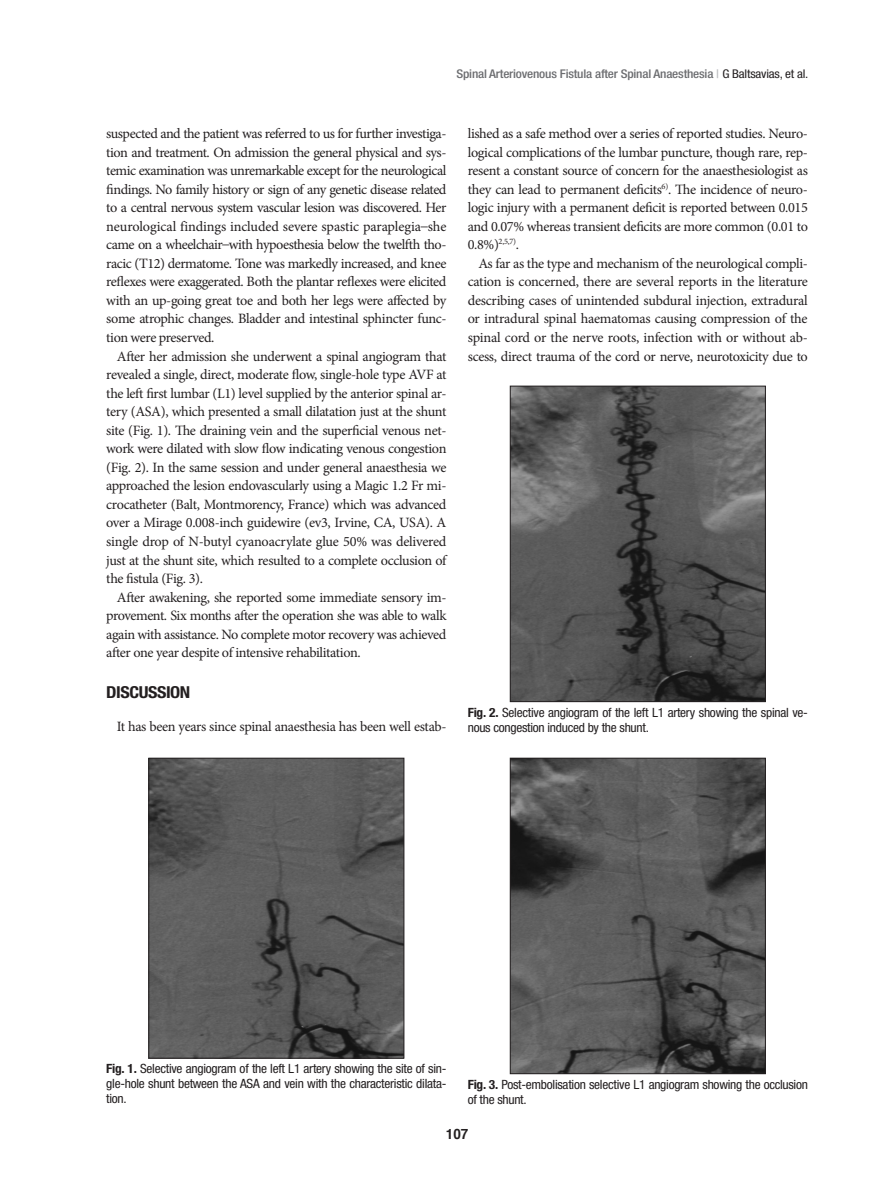
<style>
.page{position:relative;width:893px;height:1191px;background:#fff}
.page>*{position:absolute;margin:0;border:0;box-sizing:border-box;transform-origin:0 0}
.중제_JKNS{font:700 condensed 16.5px "Helvetica Neue LT Std";letter-spacing:-.025em;color:#231f20;scale:1.1 1}
.본문_JKNS{font:14.25px/18.6px "Minion Pro";letter-spacing:-.03em;color:#231f20;text-align:justify}
.t1{font:700 14.25px "Helvetica";color:#231f20;scale:.95 1}
.사진설명_JKNS{font:condensed 12.75px/15px "Helvetica Neue LT Std";letter-spacing:-.02em;color:#231f20;scale:1.05 1}
.런닝_JKNS{font:500 condensed 12px "Helvetica Neue LT Std";letter-spacing:-.015em;color:#6c6d70;scale:1.1 1}
.s1{color:#bcbdc0}
.s2{font-weight:400;color:#231f20}
.s3{font-family:"Helvetica Neue LT Std";font-weight:300;font-stretch:condensed}
.s4{font-weight:700}
</style>
<div class="page">
<img style="left:151px;top:760px;width:251px;height:296px">
<div style="left:149px;top:758px;width:255px;height:300px;border:1px solid #231f20"></div>
<img style="left:512px;top:388px;width:252px;height:312px">
<div style="left:510px;top:386px;width:256px;height:316px;border:1px solid #231f20"></div>
<img style="left:512px;top:760px;width:252px;height:312px">
<div style="left:510px;top:758px;width:256px;height:316px;border:1px solid #231f20"></div>
<p class="런닝_JKNS" style="left:456px;top:67px;width:321px">Spinal Arteriovenous Fistula after Spinal Anaesthesia <span class="s1">|</span> <span class="s2">G Baltsavias, et al.</span></p>
<p class="본문_JKNS" style="left:106px;top:124px;width:342px">suspected and the patient was referred to us for further investiga&shy;tion and treatment. On admission the general physical and sys&shy;temic examination was unremarkable except for the neurological findings. No family history or sign of any genetic disease related to a central nervous system vascular lesion was discovered. Her neurological findings included severe spastic paraplegia<span class="s3">–</span>she came on a wheelchair<span class="s3">–</span>with hypoesthesia below the twelfth tho&shy;racic (T12) dermatome. Tone was markedly increased, and knee reflexes were exaggerated. Both the plantar reflexes were elicited with an up-going great toe and both her legs were affected by some atrophic changes. Bladder and intestinal sphincter func&shy;tion were preserved.</p>
<p class="본문_JKNS" style="left:106px;top:347px;width:342px;text-indent:11px">After her admission she underwent a spinal angiogram that revealed a single, direct, moderate flow, single-hole type AVF at the left first lumbar (L1) level supplied by the anterior spinal ar&shy;tery (ASA), which presented a small dilatation just at the shunt site (Fig. 1). The draining vein and the superficial venous net&shy;work were dilated with slow flow indicating venous congestion (Fig. 2). In the same session and under general anaesthesia we approached the lesion endovascularly using a Magic 1.2 Fr mi&shy;crocatheter (Balt, Montmorency, France) which was advanced over a Mirage 0.008-inch guidewire (ev3, Irvine, CA, USA). A single drop of N-butyl cyanoacrylate glue 50% was delivered just at the shunt site, which resulted to a complete occlusion of the fistula (Fig. 3).</p>
<p class="본문_JKNS" style="left:106px;top:588px;width:342px;text-indent:11px">After awakening, she reported some immediate sensory im&shy;provement. Six months after the operation she was able to walk again with assistance. No complete motor recovery was achieved after one year despite of intensive rehabilitation.</p>
<p class="중제_JKNS" style="left:106px;top:682px;width:78px">DISCUSSION</p>
<p class="본문_JKNS" style="left:117px;top:717px;width:331px">It has been years since spinal anaesthesia has been well estab-</p>
<p class="본문_JKNS" style="left:468px;top:124px;width:342px">lished as a safe method over a series of reported studies. Neuro&shy;logical complications of the lumbar puncture, though rare, rep&shy;resent a constant source of concern for the anaesthesiologist as they can lead to permanent deficits<sup>6)</sup>. The incidence of neuro&shy;logic injury with a permanent deficit is reported between 0.015 and 0.07% whereas transient deficits are more common (0.01 to 0.8%)<sup>2,5,7)</sup>.</p>
<p class="본문_JKNS" style="left:468px;top:254px;width:342px;text-indent:11px">As far as the type and mechanism of the neurological compli&shy;cation is concerned, there are several reports in the literature describing cases of unintended subdural injection, extradural or intradural spinal haematomas causing compression of the spinal cord or the nerve roots, infection with or without ab&shy;scess, direct trauma of the cord or nerve, neurotoxicity due to</p>
<p class="사진설명_JKNS" style="left:468px;top:704px;width:325px"><span class="s4">Fig. 2.</span> Selective angiogram of the left L1 artery showing the spinal ve&shy;nous congestion induced by the shunt.</p>
<p class="사진설명_JKNS" style="left:106px;top:1061px;width:325px;text-align:justify"><span class="s4">Fig. 1.</span> Selective angiogram of the left L1 artery showing the site of sin&shy;gle-hole shunt between the ASA and vein with the characteristic dilata&shy;tion.</p>
<p class="사진설명_JKNS" style="left:468px;top:1076px;width:325px"><span class="s4">Fig. 3.</span> Post-embolisation selective L1 angiogram showing the occlusion of the shunt.</p>
<p class="t1" style="left:446px;top:1123px;width:25px">107</p>
</div>
